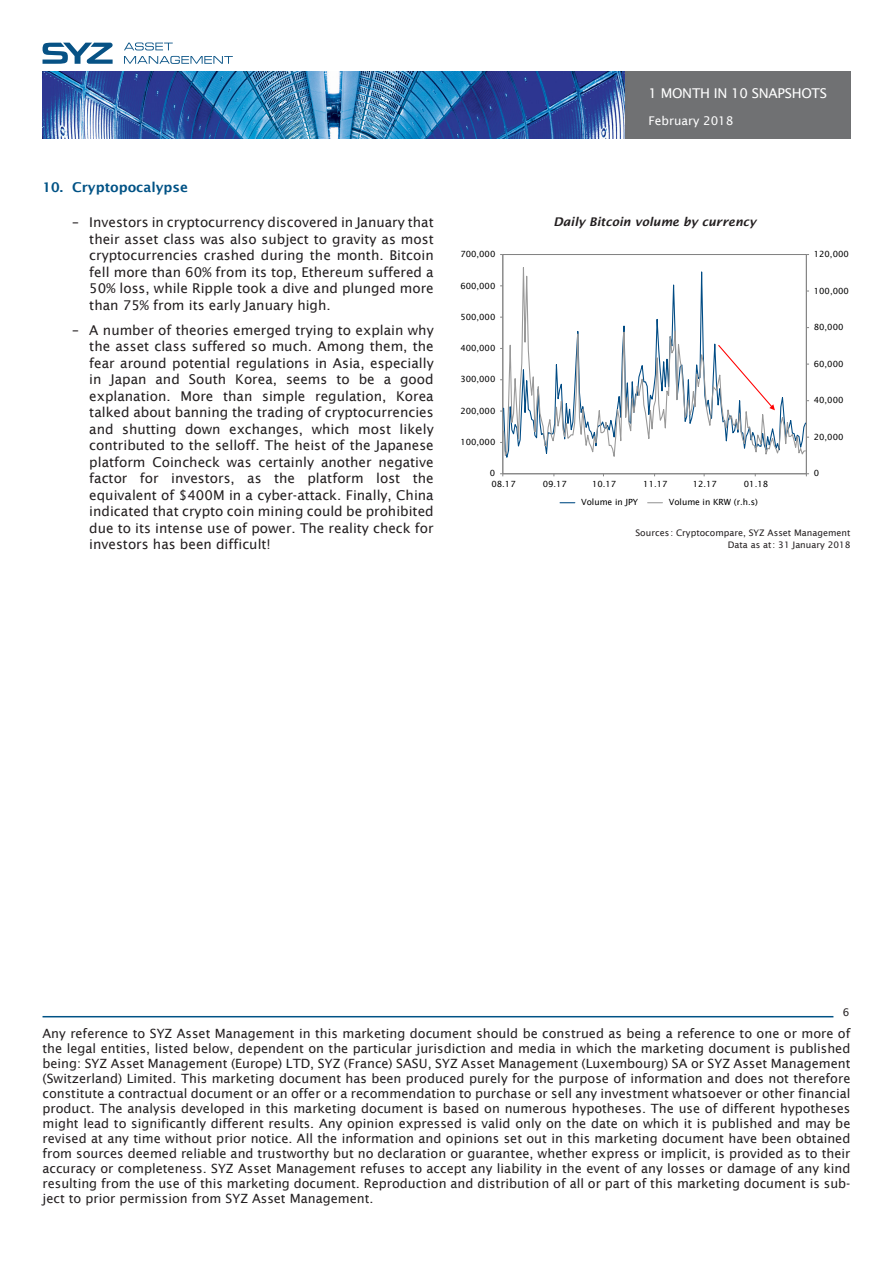
<style>
.page{position:relative;width:893px;height:1263px;background:#fff}
.page>*{position:absolute;margin:0;border:0;box-sizing:border-box;transform-origin:0 0}
.t1{font:13.5px/16.5px "Lucida Sans";color:#231f20;text-align:justify}
.t2{font:13.5px "Lucida Sans";letter-spacing:-.02em;color:#fff}
.t3{font:600 13.5px "Lucida Sans";color:#005285}
.t4{font:12.75px/15px "Lucida Sans";color:#231f20;text-align:justify}
.Graph_TITLES{font:italic 600 12px "Lucida Sans";color:#231f20}
.t5{font:12px "Lucida Sans";color:#fff}
.PAGE_NUMBERING{font:10.5px "Lucida Sans";color:#231f20}
.Source_data{font:9px "Lucida Sans";color:#231f20}
.t6{font:8.55px "Lucida Sans";color:#000}
</style>
<div class="page">
<svg style="left:124px;top:43px;width:49px;height:7px"></svg>
<svg style="left:124px;top:56px;width:109px;height:8px"></svg>
<svg style="left:43px;top:43px;width:70px;height:21px"></svg>
<img style="left:43px;top:72px;width:807px;height:67px">
<hr style="left:43px;top:1016px;width:790px;height:1px;background:#005285">
<hr style="left:806px;top:255px;width:1px;height:219px;background:#868686">
<hr style="left:502px;top:255px;width:1px;height:219px;background:#868686">
<hr style="left:503px;top:473px;width:303px;height:1px;background:#868686">
<svg style="left:503px;top:254px;width:304px;height:210px"></svg>
<svg style="left:560px;top:502px;width:15px;height:1px"></svg>
<svg style="left:648px;top:502px;width:14px;height:1px"></svg>
<svg style="left:717px;top:344px;width:58px;height:66px"></svg>
<p class="t3" style="left:43px;top:180px;width:147px">10. Cryptopocalypse</p>
<p class="t1" style="left:89px;top:214px;width:346px;text-indent:-17px">– Investors in cryptocurrency discovered in January that their asset class was also subject to gravity as most cryptocurrencies crashed during the month. Bitcoin fell more than 60% from its top, Ethereum suffered a 50% loss, while Ripple took a dive and plunged more than 75% from its early January high.</p>
<p class="t1" style="left:89px;top:321px;width:346px;text-indent:-17px">– A number of theories emerged trying to explain why the asset class suffered so much. Among them, the fear around potential regulations in Asia, especially in Japan and South Korea, seems to be a good explanation. More than simple regulation, Korea talked about banning the trading of cryptocurrencies and shutting down exchanges, which most likely contributed to the selloff. The heist of the Japanese platform Coincheck was certainly another negative factor for investors, as the platform lost the equivalent of $400M in a cyber-attack. Finally, China indicated that crypto coin mining could be prohibited due to its intense use of power. The reality check for investors has been difficult!</p>
<p class="t2" style="left:648px;top:85px;width:180px">1 MONTH IN 10 SNAPSHOTS</p>
<p class="t5" style="left:648px;top:114px;width:86px">February 2018</p>
<p class="t6" style="left:460px;top:249px;width:36px">700,000</p>
<p class="t6" style="left:460px;top:281px;width:36px">600,000</p>
<p class="t6" style="left:460px;top:312px;width:36px">500,000</p>
<p class="t6" style="left:460px;top:343px;width:36px">400,000</p>
<p class="t6" style="left:460px;top:374px;width:36px">300,000</p>
<p class="t6" style="left:460px;top:406px;width:36px">200,000</p>
<p class="t6" style="left:460px;top:437px;width:36px">100,000</p>
<p class="t6" style="left:490px;top:468px;width:7px">0</p>
<p class="Graph_TITLES" style="left:553px;top:215px;width:204px">Daily Bitcoin volume by currency</p>
<p class="t6" style="left:491px;top:479px;width:26px">08.17</p>
<p class="t6" style="left:543px;top:479px;width:26px">09.17</p>
<p class="t6" style="left:592px;top:479px;width:26px">10.17</p>
<p class="t6" style="left:643px;top:479px;width:26px">11.17</p>
<p class="t6" style="left:693px;top:479px;width:26px">12.17</p>
<p class="t6" style="left:744px;top:479px;width:26px">01.18</p>
<p class="t6" style="left:581px;top:497px;width:58px">Volume in JPY</p>
<p class="t6" style="left:669px;top:497px;width:91px">Volume in KRW (r.h.s)</p>
<p class="t6" style="left:814px;top:249px;width:36px">120,000</p>
<p class="t6" style="left:814px;top:286px;width:36px">100,000</p>
<p class="t6" style="left:814px;top:322px;width:31px">80,000</p>
<p class="t6" style="left:814px;top:359px;width:31px">60,000</p>
<p class="t6" style="left:814px;top:395px;width:31px">40,000</p>
<p class="t6" style="left:814px;top:432px;width:31px">20,000</p>
<p class="t6" style="left:814px;top:468px;width:7px">0</p>
<p class="Source_data" style="left:635px;top:528px;width:217px">Sources: Cryptocompare, SYZ Asset Management</p>
<p class="Source_data" style="left:728px;top:540px;width:124px">Data as at: 31 January 2018</p>
<p class="PAGE_NUMBERING" style="left:843px;top:1006px;width:8px">6</p>
<p class="t4" style="left:43px;top:1026px;width:809px">Any reference to SYZ Asset Management in this marketing document should be construed as being a reference to one or more of the legal entities, listed below, dependent on the particular jurisdiction and media in which the marketing document is published being: SYZ Asset Management (Europe) LTD, SYZ (France) SASU, SYZ Asset Management (Luxembourg) SA or SYZ Asset Management (Switzerland) Limited. This marketing document has been produced purely for the purpose of information and does not therefore constitute a contractual document or an offer or a recommendation to purchase or sell any investment whatsoever or other financial product. The analysis developed in this marketing document is based on numerous hypotheses. The use of different hypotheses might lead to significantly different results. Any opinion expressed is valid only on the date on which it is published and may be revised at any time without prior notice. All the information and opinions set out in this marketing document have been obtained from sources deemed reliable and trustworthy but no declaration or guarantee, whether express or implicit, is provided as to their accuracy or completeness. SYZ Asset Management refuses to accept any liability in the event of any losses or damage of any kind resulting from the use of this marketing document. Reproduction and distribution of all or part of this marketing document is sub&shy;ject to prior permission from SYZ Asset Management.</p>
</div>
